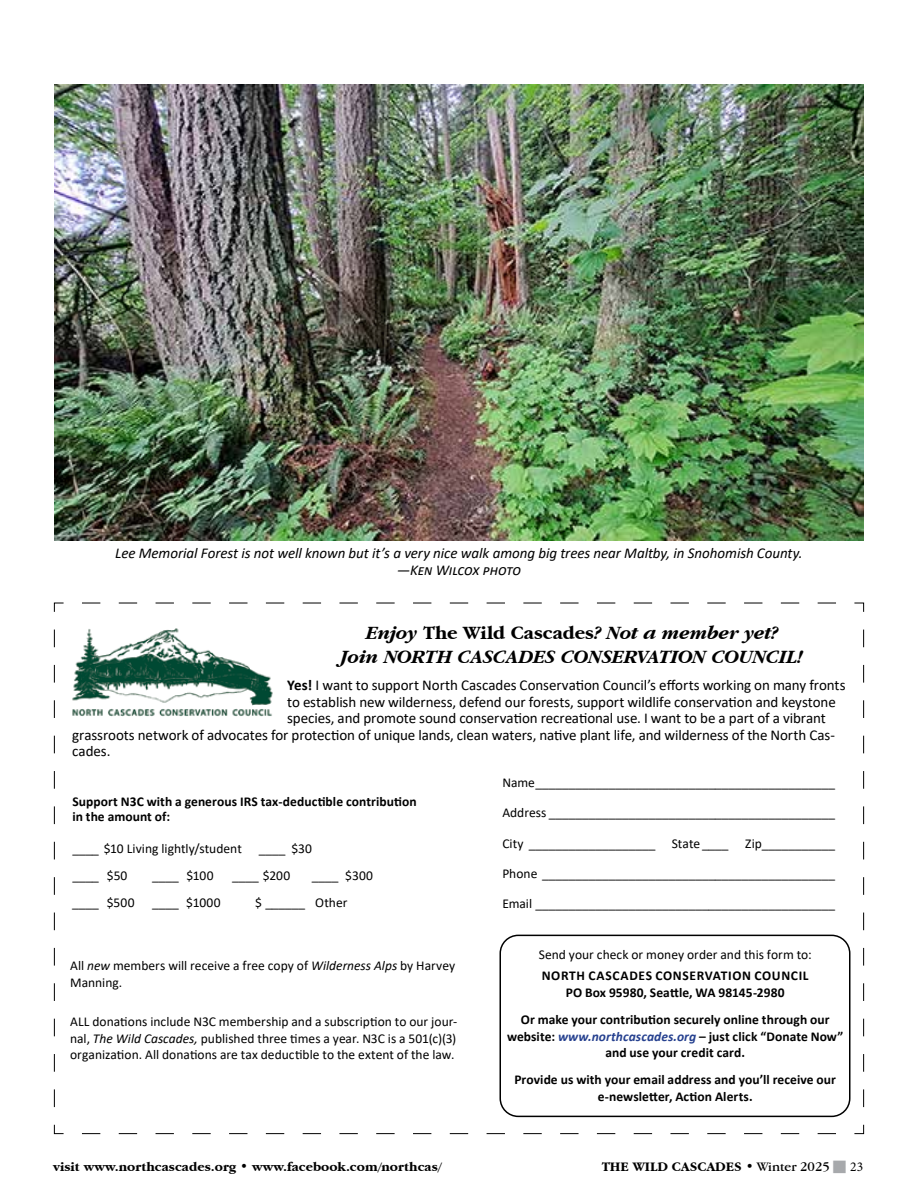
<style>
.page{position:relative;width:918px;height:1188px;background:#fff}
.page>*{position:absolute;margin:0;border:0;box-sizing:border-box;transform-origin:0 0}
.t1{font:italic 700 19.5px/24.2px "Garamond IT Cby BT";letter-spacing:-.01em;color:#000;text-align:center}
.t2{font:15px "Calibri";letter-spacing:-.005em;color:#000}
.t3{font:italic 15px/17.2px "Calibri";letter-spacing:-.015em;color:#000;text-align:center}
.t4{font:13.5px/16.5px "Calibri";color:#000}
.t5{font:700 13.5px/16.5px "Calibri";letter-spacing:.005em;color:#000;text-align:center}
.t6{font:700 13.5px "Garamond IT Cby BT";color:#000}
.t7{font:700 13.5px/16.5px "Calibri";letter-spacing:.04em;color:#000;text-align:center}
.s1{font-style:normal}
.s2{font-weight:700}
.s3{font-style:italic;color:#25408f}
.s4{font-style:italic}
.s5{font-weight:400}
.s6{color:#a7a9ac}
.s7{font-family:"Minion Pro";font-weight:400}
</style>
<div class="page">
<svg style="left:54px;top:602px;width:810px;height:532px"></svg>
<img style="left:54px;top:84px;width:810px;height:456px">
<p class="t3" style="left:115px;top:544px;width:689px">Lee Memorial Forest is not well known but it’s a very nice walk among big trees near Maltby, in Snohomish County. —Ken Wilcox photo</p>
<h1 class="t1" style="left:341px;top:620px;width:464px">Enjoy <span class="s1">The Wild Cascades</span>? Not a member yet?<br>Join NORTH CASCADES CONSERVATION COUNCIL!</h1>
<p class="t2" style="left:287px;top:675px;width:560px"><span class="s2">Yes!</span> I want to support North Cascades Conservation Council’s efforts working on many fronts</p>
<p class="t2" style="left:287px;top:692px;width:550px">to establish new wilderness, defend our forests, support wildlife conservation and keystone</p>
<p class="t2" style="left:287px;top:708px;width:540px">species, and promote sound conservation recreational use. I want to be a part of a vibrant</p>
<p class="t2" style="left:72px;top:725px;width:764px">grassroots network of advocates for protection of unique lands, clean waters, native plant life, and wilderness of the North Cas-</p>
<p class="t2" style="left:72px;top:741px;width:40px">cades.</p>
<p class="t5" style="left:72px;top:794px;width:346px;line-height:15px;text-align:left">Support N3C with a generous IRS tax-deductible contribution in the amount of:</p>
<p class="t4" style="left:72px;top:834px;width:241px;line-height:27px">____ $10 Living lightly/student ____ $30 ____ $50</p>
<p class="t4" style="left:502px;top:774px;width:334px">Name_____________________________________________</p>
<p class="t4" style="left:502px;top:804px;width:334px">Address ___________________________________________</p>
<p class="t4" style="left:502px;top:834px;width:334px">City ___________________ State ____ Zip___________</p>
<p class="t4" style="left:502px;top:865px;width:334px">Phone ____________________________________________</p>
<p class="t4" style="left:502px;top:895px;width:334px">Email _____________________________________________</p>
<p class="t4" style="left:539px;top:946px;width:275px">Send your check or money order and this form to:</p>
<p class="t7" style="left:542px;top:967px;width:268px">NORTH CASCADES CONSERVATION COUNCIL<br>PO Box 95980, Seattle, WA 98145-2980</p>
<p class="t5" style="left:507px;top:1011px;width:338px">Or make your contribution securely online through our website: <span class="s3">www.northcascades.org</span> – just click “Donate Now” and use your credit card.</p>
<p class="t5" style="left:514px;top:1071px;width:323px">Provide us with your email address and you’ll receive our e-newsletter, Action Alerts.</p>
<p class="t4" style="left:152px;top:866px;width:63px">____ $100</p>
<p class="t4" style="left:232px;top:866px;width:60px">____ $200</p>
<p class="t4" style="left:312px;top:866px;width:63px">____ $300</p>
<p class="t4" style="left:72px;top:893px;width:64px">____ $500</p>
<p class="t4" style="left:152px;top:893px;width:70px">____ $1000</p>
<p class="t4" style="left:255px;top:893px;width:94px">$ ______ Other</p>
<p class="t4" style="left:70px;top:957px;width:387px">All <span class="s4">new</span> members will receive a free copy of <span class="s4">Wilderness Alps</span> by Harvey<br>Manning.</p>
<p class="t4" style="left:70px;top:1013px;width:389px;text-align:justify">ALL donations include N3C membership and a subscription to our jour&shy;nal, <span class="s4">The Wild Cascades,</span> published three times a year. N3C is a 501(c)(3) organization. All donations are tax deductible to the extent of the law.</p>
<p class="t6" style="left:53px;top:1159px;width:390px">visit www.northcascades.org • www.facebook.com/northcas/</p>
<p class="t6" style="left:602px;top:1159px;width:263px">THE WILD CASCADES • <span class="s5">Winter 2025</span> <span class="s6">■</span> <span class="s7">23</span></p>
</div>
